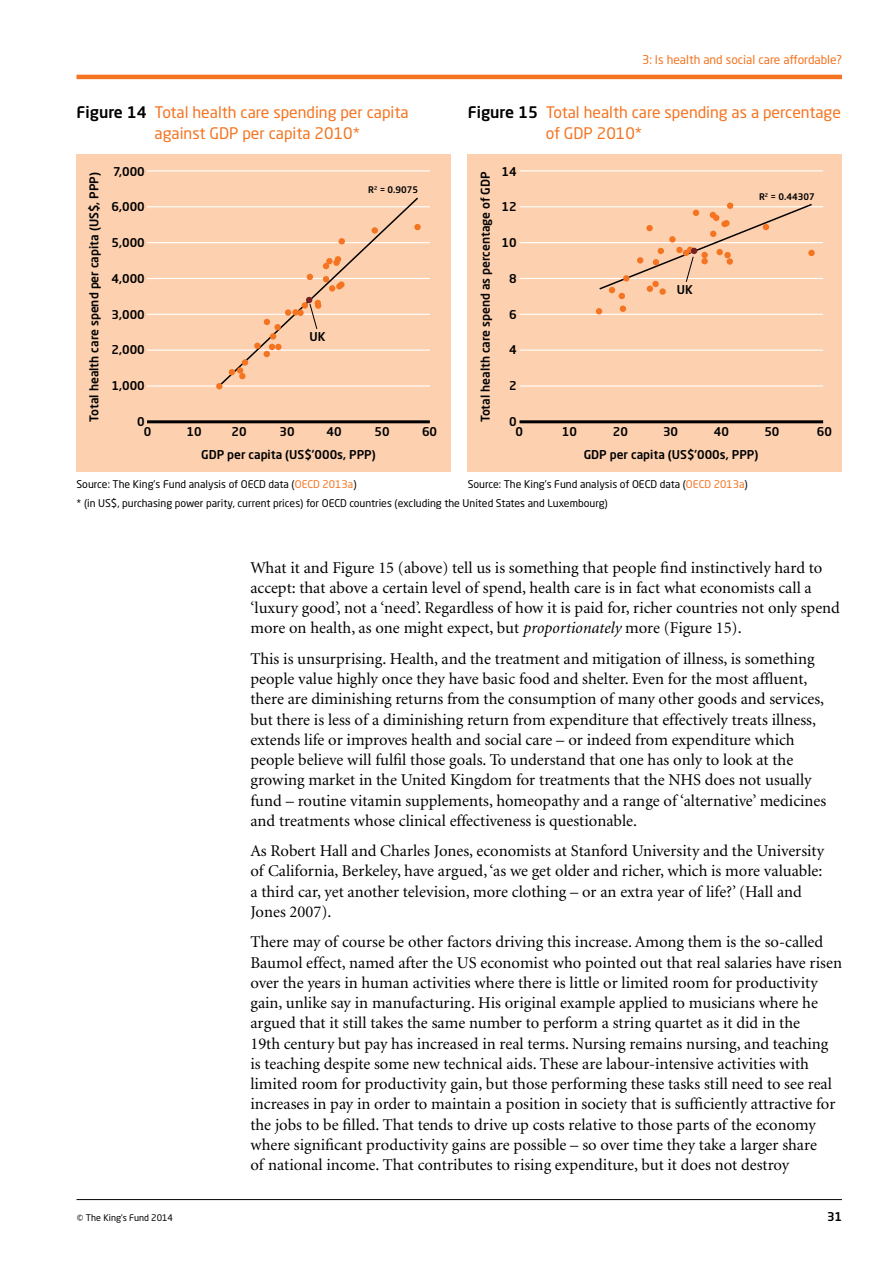
<style>
.page{position:relative;width:893px;height:1263px;background:#fff}
.page>*{position:absolute;margin:0;border:0;box-sizing:border-box;transform-origin:0 0}
.t1{font:16.5px/20.2px "Minion";color:#000}
.t2{font:15.75px/20.2px "Neo Sans Std";color:#f47421}
.t3{font:500 12px "Neo Sans Std";color:#000}
.t4{font:12px "Neo Sans Std";color:#f47421}
.t5{font:10.5px "Neo Sans Std";color:#000}
.t6{font:500 9px "Neo Sans Std";color:#000}
.t7{font:9px "Neo Sans Std";color:#000}
.s1{font-weight:500;color:#000}
.s2{color:#f47421}
.s3{font-style:italic}
</style>
<div class="page">
<hr style="left:77px;top:1199px;width:765px;height:1px;background:#000">
<hr style="left:77px;top:75px;width:765px;height:4px;background:#f47421">
<div style="left:77px;top:154px;width:374px;height:317px;background:#fdd1b0"></div>
<div style="left:468px;top:154px;width:374px;height:317px;background:#fdd1b0"></div>
<hr style="left:147px;top:170px;width:283px;height:1px;background:#fff">
<hr style="left:147px;top:206px;width:283px;height:1px;background:#fff">
<hr style="left:147px;top:278px;width:283px;height:1px;background:#fff">
<hr style="left:147px;top:242px;width:283px;height:1px;background:#fff">
<hr style="left:147px;top:314px;width:283px;height:1px;background:#fff">
<hr style="left:147px;top:350px;width:283px;height:1px;background:#fff">
<hr style="left:147px;top:385px;width:283px;height:1px;background:#fff">
<hr style="left:147px;top:420px;width:283px;height:3px;background:#000">
<hr style="left:519px;top:170px;width:304px;height:1px;background:#fff">
<hr style="left:519px;top:206px;width:304px;height:1px;background:#fff">
<hr style="left:519px;top:278px;width:304px;height:1px;background:#fff">
<hr style="left:519px;top:242px;width:304px;height:1px;background:#fff">
<hr style="left:519px;top:314px;width:304px;height:1px;background:#fff">
<hr style="left:519px;top:350px;width:304px;height:1px;background:#fff">
<hr style="left:519px;top:385px;width:304px;height:1px;background:#fff">
<hr style="left:519px;top:420px;width:304px;height:3px;background:#000">
<div style="left:808px;top:250px;width:7px;height:6px;background:#f47421;border-radius:50%"></div>
<svg style="left:620px;top:306px;width:6px;height:6px"></svg>
<svg style="left:596px;top:308px;width:6px;height:6px"></svg>
<svg style="left:216px;top:197px;width:204px;height:192px"></svg>
<svg style="left:598px;top:203px;width:215px;height:96px"></svg>
<p class="t4" style="left:642px;top:52px;width:201px">3: Is health and social care affordable?</p>
<p class="t2" style="left:155px;top:102px;width:256px;text-indent:-78px"><span class="s1">Figure 14</span> Total health care spending per capita against GDP per capita 2010*</p>
<p class="t2" style="left:546px;top:102px;width:297px;text-indent:-78px"><span class="s1">Figure 15</span> Total health care spending as a percentage of GDP 2010*</p>
<p class="t3" style="left:86px;top:421px;width:251px;rotate:-90deg">Total health care spend per capita (US$, PPP)</p>
<p class="t3" style="left:478px;top:422px;width:252px;rotate:-90deg">Total health care spend as percentage of GDP</p>
<p class="t3" style="left:113px;top:164px;width:33px">7,000</p>
<p class="t3" style="left:111px;top:199px;width:35px">6,000</p>
<p class="t3" style="left:111px;top:235px;width:35px">5,000</p>
<p class="t3" style="left:111px;top:271px;width:35px">4,000</p>
<p class="t3" style="left:111px;top:307px;width:35px">3,000</p>
<p class="t3" style="left:111px;top:342px;width:35px">2,000</p>
<p class="t3" style="left:111px;top:378px;width:35px">1,000</p>
<p class="t3" style="left:137px;top:414px;width:9px">0</p>
<p class="t3" style="left:501px;top:164px;width:17px">14</p>
<p class="t3" style="left:501px;top:199px;width:17px">12</p>
<p class="t3" style="left:501px;top:235px;width:17px">10</p>
<p class="t3" style="left:509px;top:271px;width:9px">8</p>
<p class="t3" style="left:509px;top:306px;width:9px">6</p>
<p class="t3" style="left:509px;top:342px;width:9px">4</p>
<p class="t3" style="left:509px;top:378px;width:9px">2</p>
<p class="t3" style="left:509px;top:414px;width:9px">0</p>
<p class="t6" style="left:368px;top:184px;width:52px">R<sup>2</sup> = 0.9075</p>
<p class="t6" style="left:759px;top:191px;width:57px">R<sup>2</sup> = 0.44307</p>
<p class="t3" style="left:677px;top:282px;width:17px">UK</p>
<p class="t3" style="left:310px;top:329px;width:17px">UK</p>
<p class="t3" style="left:144px;top:424px;width:9px">0</p>
<p class="t3" style="left:187px;top:424px;width:17px">10</p>
<p class="t3" style="left:232px;top:424px;width:17px">20</p>
<p class="t3" style="left:280px;top:424px;width:17px">30</p>
<p class="t3" style="left:326px;top:424px;width:17px">40</p>
<p class="t3" style="left:374px;top:424px;width:17px">50</p>
<p class="t3" style="left:422px;top:424px;width:17px">60</p>
<p class="t3" style="left:515px;top:424px;width:9px">0</p>
<p class="t3" style="left:562px;top:424px;width:17px">10</p>
<p class="t3" style="left:613px;top:424px;width:17px">20</p>
<p class="t3" style="left:663px;top:424px;width:17px">30</p>
<p class="t3" style="left:714px;top:424px;width:17px">40</p>
<p class="t3" style="left:764px;top:424px;width:17px">50</p>
<p class="t3" style="left:817px;top:424px;width:17px">60</p>
<p class="t3" style="left:201px;top:446px;width:176px">GDP per capita (US$’000s, PPP)</p>
<p class="t3" style="left:584px;top:446px;width:176px">GDP per capita (US$’000s, PPP)</p>
<p class="t5" style="left:77px;top:478px;width:282px">Source: The King’s Fund analysis of OECD data (<span class="s2">OECD 2013a</span>)</p>
<p class="t5" style="left:468px;top:478px;width:282px">Source: The King’s Fund analysis of OECD data (<span class="s2">OECD 2013a</span>)</p>
<p class="t5" style="left:77px;top:497px;width:533px">* (in US$, purchasing power parity, current prices) for OECD countries (excluding the United States and Luxembourg)</p>
<p class="t7" style="left:77px;top:1212px;width:98px">© The King’s Fund 2014</p>
<p class="t1" style="left:250px;top:558px;width:591px">What it and Figure 15 (above) tell us is something that people find instinctively hard to accept: that above a certain level of spend, health care is in fact what economists call a ‘luxury good’, not a ‘need’. Regardless of how it is paid for, richer countries not only spend more on health, as one might expect, but <span class="s3">proportionately</span> more (Figure 15).</p>
<p class="t1" style="left:250px;top:649px;width:577px">This is unsurprising. Health, and the treatment and mitigation of illness, is something people value highly once they have basic food and shelter. Even for the most affluent, there are diminishing returns from the consumption of many other goods and services, but there is less of a diminishing return from expenditure that effectively treats illness, extends life or improves health and social care – or indeed from expenditure which people believe will fulfil those goals. To understand that one has only to look at the growing market in the United Kingdom for treatments that the NHS does not usually fund – routine vitamin supplements, homeopathy and a range of ‘alternative’ medicines and treatments whose clinical effectiveness is questionable.</p>
<p class="t1" style="left:250px;top:841px;width:575px">As Robert Hall and Charles Jones, economists at Stanford University and the University of California, Berkeley, have argued, ‘as we get older and richer, which is more valuable: a third car, yet another television, more clothing – or an extra year of life?’ (Hall and Jones 2007).</p>
<p class="t1" style="left:250px;top:932px;width:593px">There may of course be other factors driving this increase. Among them is the so-called Baumol effect, named after the US economist who pointed out that real salaries have risen over the years in human activities where there is little or limited room for productivity gain, unlike say in manufacturing. His original example applied to musicians where he argued that it still takes the same number to perform a string quartet as it did in the<br>19th century but pay has increased in real terms. Nursing remains nursing, and teaching is teaching despite some new technical aids. These are labour-intensive activities with limited room for productivity gain, but those performing these tasks still need to see real increases in pay in order to maintain a position in society that is sufficiently attractive for the jobs to be filled. That tends to drive up costs relative to those parts of the economy where significant productivity gains are possible – so over time they take a larger share<br>of national income. That contributes to rising expenditure, but it does not destroy</p>
<p class="t3" style="left:827px;top:1209px;width:17px">31</p>
</div>
